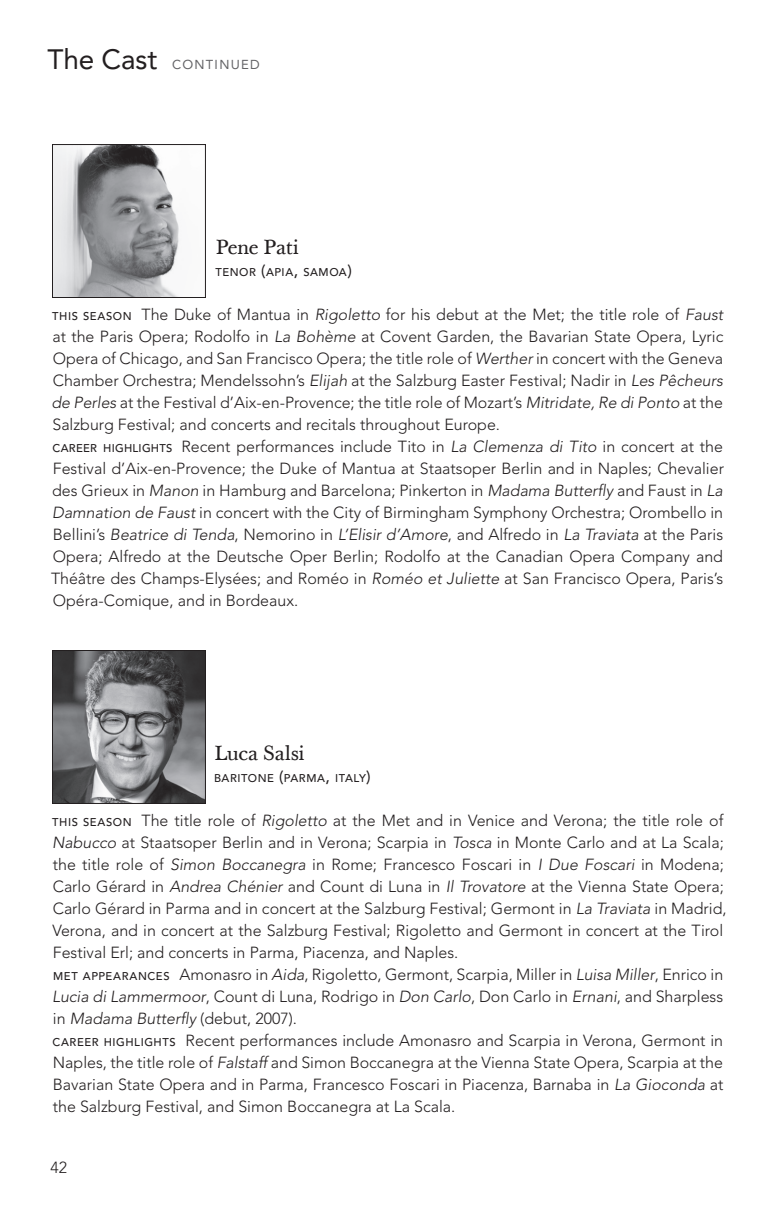
<style>
.page{position:relative;width:774px;height:1224px;background:#fff}
.page>*{position:absolute;margin:0;border:0;box-sizing:border-box;transform-origin:0 0}
.t1{font:20px "Baskerville Ten";letter-spacing:-.025em;color:#231f20}
.t2{font:300 16px/22px "Avenir LT Pro";color:#231f20}
.t3{font:13px "Avenir LT Pro";letter-spacing:.1em;color:#636366}
.t4{font:500 11.2px "Avenir LT Pro";letter-spacing:.05em;color:#231f20}
.s1{font-size:28px;color:#231f20}
.s2{font-size:16px}
.s3{font-weight:500;font-size:11.2px}
.s4{font-style:italic}
</style>
<div class="page">
<img style="left:54px;top:652px;width:150px;height:150px">
<div style="left:52px;top:650px;width:154px;height:154px;border:1px solid #231f20"></div>
<img style="left:54px;top:146px;width:125px;height:150px">
<div style="left:52px;top:144px;width:154px;height:154px;border:1px solid #231f20"></div>
<p class="t3" style="left:48px;top:57px;width:214px"><span class="s1">The Cast</span> CONTINUED</p>
<p class="t1" style="left:216px;top:235px;width:85px">Pene Pati</p>
<p class="t4" style="left:216px;top:265px;width:138px">TENOR <span class="s2">(</span>APIA<span class="s2">,</span> SAMOA<span class="s2">)</span></p>
<p class="t2" style="left:51px;top:304px;width:675px"><span class="s3">THIS SEASON</span> The Duke of Mantua in <span class="s4">Rigoletto</span> for his debut at the Met; the title role of <span class="s4">Faust </span>at the Paris Opera; Rodolfo in <span class="s4">La Bohème</span> at Covent Garden, the Bavarian State Opera, Lyric Opera of Chicago, and San Francisco Opera; the title role of <span class="s4">Werther</span> in concert with the Geneva Chamber Orchestra; Mendelssohn’s <span class="s4">Elijah</span> at the Salzburg Easter Festival; Nadir in <span class="s4">Les Pêcheurs de Perles</span> at the Festival d’Aix-en-Provence; the title role of Mozart’s <span class="s4">Mitridate, Re di Ponto</span> at the Salzburg Festival; and concerts and recitals throughout Europe.<br><span class="s3">CAREER HIGHLIGHTS</span> Recent performances include Tito in <span class="s4">La Clemenza di Tito</span> in concert at the Festival d’Aix-en-Provence; the Duke of Mantua at Staatsoper Berlin and in Naples; Chevalier des Grieux in <span class="s4">Manon</span> in Hamburg and Barcelona; Pinkerton in <span class="s4">Madama Butterfly</span> and Faust in <span class="s4">La Damnation de Faust</span> in concert with the City of Birmingham Symphony Orchestra; Orombello in Bellini’s <span class="s4">Beatrice di Tenda</span>, Nemorino in <span class="s4">L’Elisir d’Amore</span>, and Alfredo in <span class="s4">La Traviata</span> at the Paris Opera; Alfredo at the Deutsche Oper Berlin; Rodolfo at the Canadian Opera Company and Théâtre des Champs-Elysées; and Roméo in <span class="s4">Roméo et Juliette</span> at San Francisco Opera, Paris’s Opéra-Comique, and in Bordeaux.</p>
<p class="t1" style="left:214px;top:741px;width:92px">Luca Salsi</p>
<p class="t4" style="left:214px;top:771px;width:158px">BARITONE <span class="s2">(</span>PARMA<span class="s2">,</span> ITALY<span class="s2">)</span></p>
<p class="t2" style="left:52px;top:810px;width:676px"><span class="s3">THIS SEASON</span> The title role of <span class="s4">Rigoletto</span> at the Met and in Venice and Verona; the title role of <span class="s4">Nabucco</span> at Staatsoper Berlin and in Verona; Scarpia in <span class="s4">Tosca</span> in Monte Carlo and at La Scala; the title role of <span class="s4">Simon Boccanegra</span> in Rome; Francesco Foscari in <span class="s4">I Due Foscari</span> in Modena; Carlo Gérard in <span class="s4">Andrea Chénier</span> and Count di Luna in <span class="s4">Il Trovatore</span> at the Vienna State Opera; Carlo Gérard in Parma and in concert at the Salzburg Festival; Germont in <span class="s4">La Traviata</span> in Madrid, Verona, and in concert at the Salzburg Festival; Rigoletto and Germont in concert at the Tirol Festival Erl; and concerts in Parma, Piacenza, and Naples.<br><span class="s3">MET APPEARANCES</span> Amonasro in <span class="s4">Aida</span>, Rigoletto, Germont, Scarpia, Miller in <span class="s4">Luisa Miller</span>, Enrico in <span class="s4">Lucia di Lammermoor</span>, Count di Luna, Rodrigo in <span class="s4">Don Carlo</span>, Don Carlo in <span class="s4">Ernani</span>, and Sharpless in <span class="s4">Madama Butterfly</span> (debut, 2007).<br><span class="s3">CAREER HIGHLIGHTS</span> Recent performances include Amonasro and Scarpia in Verona, Germont in Naples, the title role of <span class="s4">Falstaff</span> and Simon Boccanegra at the Vienna State Opera, Scarpia at the Bavarian State Opera and in Parma, Francesco Foscari in Piacenza, Barnaba in <span class="s4">La Gioconda</span> at the Salzburg Festival, and Simon Boccanegra at La Scala.</p>
<p class="t2" style="left:51px;top:1156px;width:18px">42</p>
</div>
